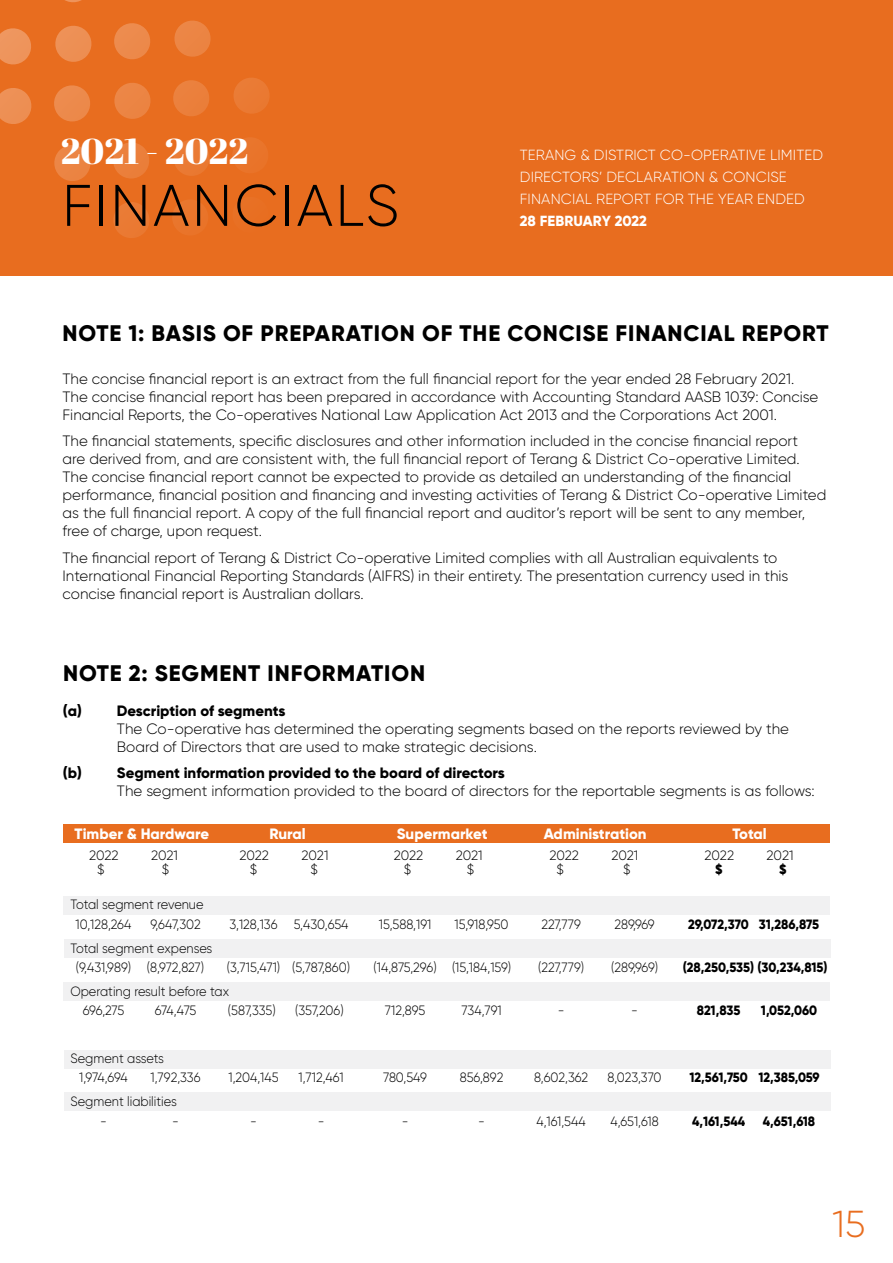
<style>
.page{position:relative;width:893px;height:1263px;background:#fff}
.page>*{position:absolute;margin:0;border:0;box-sizing:border-box;transform-origin:0 0}
.t1{font:300 58.5px "Gilroy";letter-spacing:.04em;color:#000}
.t2{font:300 37.5px "Gilroy";color:#e86d1f}
.t3{font:35.85px "Abril Fatface";color:#fff}
.t4{font:800 22.5px "Gilroy";letter-spacing:.04em;color:#000}
.t5{font:300 15px/18px "Gilroy";color:#000}
.t6{font:800 15px "Gilroy";color:#000}
.t7{font:800 15px "Gilroy";color:#fff}
.t8{font:300 14.7px/22px "Gilroy";letter-spacing:.01em;color:#fff}
.t9{font:800 14.7px "Gilroy";color:#fff}
.t10{font:300 13.5px/19.5px "Gilroy";color:#000;scale:.94 1}
.t11{font:800 13.5px "Gilroy";letter-spacing:-.01em;color:#000;scale:.94 1}
.t12{font:300 13.5px "Gilroy";color:#000}
.t13{font:800 13.5px "Gilroy";letter-spacing:-.01em;color:#000}
</style>
<div class="page">
<div style="left:0;top:0;width:893px;height:276px;background:#e86d1f"></div>
<svg style="left:0;top:0;width:270px;height:238px"></svg>
<div style="left:63px;top:824px;width:766px;height:19px;background:#e86d1f"></div>
<div style="left:63px;top:896px;width:766px;height:18px;background:#f1f1f2"></div>
<div style="left:64px;top:939px;width:766px;height:18px;background:#f1f1f2"></div>
<div style="left:63px;top:982px;width:766px;height:19px;background:#f1f1f2"></div>
<div style="left:64px;top:1050px;width:766px;height:19px;background:#f1f1f2"></div>
<div style="left:64px;top:1093px;width:766px;height:18px;background:#f1f1f2"></div>
<h3 class="t3" style="left:61px;top:126px;width:189px">2021 - 2022</h3>
<p class="t8" style="left:520px;top:144px;width:305px">TERANG &amp; DISTRICT CO-OPERATIVE LIMITED<br>DIRECTORS’ DECLARATION &amp; CONCISE<br>FINANCIAL REPORT FOR THE YEAR ENDED</p>
<p class="t9" style="left:520px;top:211px;width:129px">28 FEBRUARY 2022</p>
<h1 class="t1" style="left:62px;top:170px;width:339px">FINANCIALS</h1>
<h3 class="t4" style="left:63px;top:319px;width:767px">NOTE 1: BASIS OF PREPARATION OF THE CONCISE FINANCIAL REPORT</h3>
<p class="t5" style="left:63px;top:369px;width:757px">The concise financial report is an extract from the full financial report for the year ended 28 February 2021.<br>The concise financial report has been prepared in accordance with Accounting Standard AASB 1039: Concise<br>Financial Reports, the Co-operatives National Law Application Act 2013 and the Corporations Act 2001.</p>
<p class="t5" style="left:63px;top:432px;width:765px">The financial statements, specific disclosures and other information included in the concise financial report<br>are derived from, and are consistent with, the full financial report of Terang &amp; District Co-operative Limited.<br>The concise financial report cannot be expected to provide as detailed an understanding of the financial performance, financial position and financing and investing activities of Terang &amp; District Co-operative Limited as the full financial report. A copy of the full financial report and auditor’s report will be sent to any member, free of charge, upon request.</p>
<p class="t5" style="left:63px;top:548px;width:727px">The financial report of Terang &amp; District Co-operative Limited complies with all Australian equivalents to<br>International Financial Reporting Standards (AIFRS) in their entirety. The presentation currency used in this concise financial report is Australian dollars.</p>
<h3 class="t4" style="left:63px;top:659px;width:364px">NOTE 2: SEGMENT INFORMATION</h3>
<p class="t6" style="left:63px;top:701px;width:224px">(a) Description of segments</p>
<p class="t5" style="left:117px;top:719px;width:674px">The Co-operative has determined the operating segments based on the reports reviewed by the<br>Board of Directors that are used to make strategic decisions.</p>
<p class="t6" style="left:63px;top:763px;width:443px">(b) Segment information provided to the board of directors</p>
<p class="t5" style="left:117px;top:782px;width:699px">The segment information provided to the board of directors for the reportable segments is as follows:</p>
<p class="t7" style="left:75px;top:824px;width:136px">Timber &amp; Hardware</p>
<p class="t7" style="left:269px;top:824px;width:38px">Rural</p>
<p class="t7" style="left:397px;top:824px;width:92px">Supermarket</p>
<p class="t7" style="left:544px;top:824px;width:104px">Administration</p>
<p class="t7" style="left:733px;top:824px;width:36px">Total</p>
<p class="t12" style="left:394px;top:847px;width:31px">2022</p>
<p class="t12" style="left:456px;top:847px;width:28px">2021</p>
<p class="t12" style="left:97px;top:861px;width:9px">$</p>
<p class="t12" style="left:162px;top:861px;width:9px">$</p>
<p class="t12" style="left:250px;top:861px;width:9px">$</p>
<p class="t12" style="left:310px;top:861px;width:9px">$</p>
<p class="t12" style="left:404px;top:861px;width:9px">$</p>
<p class="t12" style="left:467px;top:861px;width:9px">$</p>
<p class="t12" style="left:556px;top:861px;width:9px">$</p>
<p class="t12" style="left:623px;top:861px;width:9px">$</p>
<p class="t13" style="left:715px;top:861px;width:9px">$</p>
<p class="t13" style="left:779px;top:861px;width:9px">$</p>
<p class="t12" style="left:89px;top:847px;width:31px">2022</p>
<p class="t12" style="left:151px;top:847px;width:28px">2021</p>
<p class="t12" style="left:239px;top:847px;width:31px">2022</p>
<p class="t12" style="left:302px;top:847px;width:28px">2021</p>
<p class="t12" style="left:549px;top:847px;width:31px">2022</p>
<p class="t12" style="left:611px;top:847px;width:28px">2021</p>
<p class="t12" style="left:705px;top:847px;width:31px">2022</p>
<p class="t12" style="left:767px;top:847px;width:28px">2021</p>
<p class="t10" style="left:76px;top:895px;width:138px;text-indent:-5px">Total segment revenue<br>10,128,264</p>
<p class="t10" style="left:150px;top:914px;width:55px">9,647,302</p>
<p class="t10" style="left:230px;top:914px;width:128px">3,128,136 5,430,654</p>
<p class="t10" style="left:379px;top:914px;width:57px">15,588,191</p>
<p class="t10" style="left:455px;top:914px;width:59px">15,918,950</p>
<p class="t10" style="left:541px;top:914px;width:44px">227,779</p>
<p class="t10" style="left:614px;top:914px;width:44px">289,969</p>
<p class="t11" style="left:688px;top:916px;width:141px">29,072,370 31,286,875</p>
<p class="t10" style="left:70px;top:938px;width:153px;text-align:center">Total segment expenses (9,431,989) (8,972,827)</p>
<p class="t10" style="left:227px;top:957px;width:133px">(3,715,471) (5,787,860)</p>
<p class="t10" style="left:374px;top:957px;width:148px">(14,875,296) (15,184,159)</p>
<p class="t10" style="left:538px;top:957px;width:51px">(227,779)</p>
<p class="t10" style="left:611px;top:957px;width:52px">(289,969)</p>
<p class="t11" style="left:683px;top:959px;width:156px">(28,250,535) (30,234,815)</p>
<p class="t10" style="left:83px;top:981px;width:157px;text-indent:-12px">Operating result before tax<br>696,275</p>
<p class="t10" style="left:155px;top:1001px;width:46px">674,475</p>
<p class="t10" style="left:228px;top:1001px;width:52px">(587,335)</p>
<p class="t10" style="left:295px;top:1001px;width:53px">(357,206)</p>
<p class="t10" style="left:385px;top:1001px;width:44px">712,895</p>
<p class="t10" style="left:461px;top:1001px;width:45px">734,791</p>
<p class="t10" style="left:558px;top:1001px;width:9px">-</p>
<p class="t10" style="left:631px;top:1001px;width:9px">-</p>
<p class="t11" style="left:697px;top:1002px;width:48px">821,835</p>
<p class="t11" style="left:761px;top:1002px;width:61px">1,052,060</p>
<p class="t10" style="left:79px;top:1048px;width:92px;text-indent:-9px">Segment assets<br>1,974,694</p>
<p class="t10" style="left:151px;top:1068px;width:55px">1,792,336</p>
<p class="t10" style="left:229px;top:1068px;width:55px">1,204,145</p>
<p class="t10" style="left:299px;top:1068px;width:49px">1,712,461</p>
<p class="t10" style="left:383px;top:1068px;width:48px">780,549</p>
<p class="t10" style="left:460px;top:1068px;width:48px">856,892</p>
<p class="t10" style="left:534px;top:1068px;width:59px">8,602,362</p>
<p class="t10" style="left:608px;top:1068px;width:59px">8,023,370</p>
<p class="t11" style="left:689px;top:1069px;width:140px">12,561,750 12,385,059</p>
<p class="t10" style="left:100px;top:1091px;width:83px;text-indent:-30px">Segment liabilities -</p>
<p class="t10" style="left:172px;top:1111px;width:9px">-</p>
<p class="t10" style="left:250px;top:1111px;width:9px">-</p>
<p class="t10" style="left:318px;top:1111px;width:9px">-</p>
<p class="t10" style="left:402px;top:1111px;width:9px">-</p>
<p class="t10" style="left:478px;top:1111px;width:9px">-</p>
<p class="t10" style="left:536px;top:1111px;width:54px">4,161,544</p>
<p class="t10" style="left:610px;top:1111px;width:53px">4,651,618</p>
<p class="t11" style="left:692px;top:1112px;width:58px">4,161,544</p>
<p class="t11" style="left:763px;top:1112px;width:57px">4,651,618</p>
<h2 class="t2" style="left:833px;top:1201px;width:34px">15</h2>
</div>
